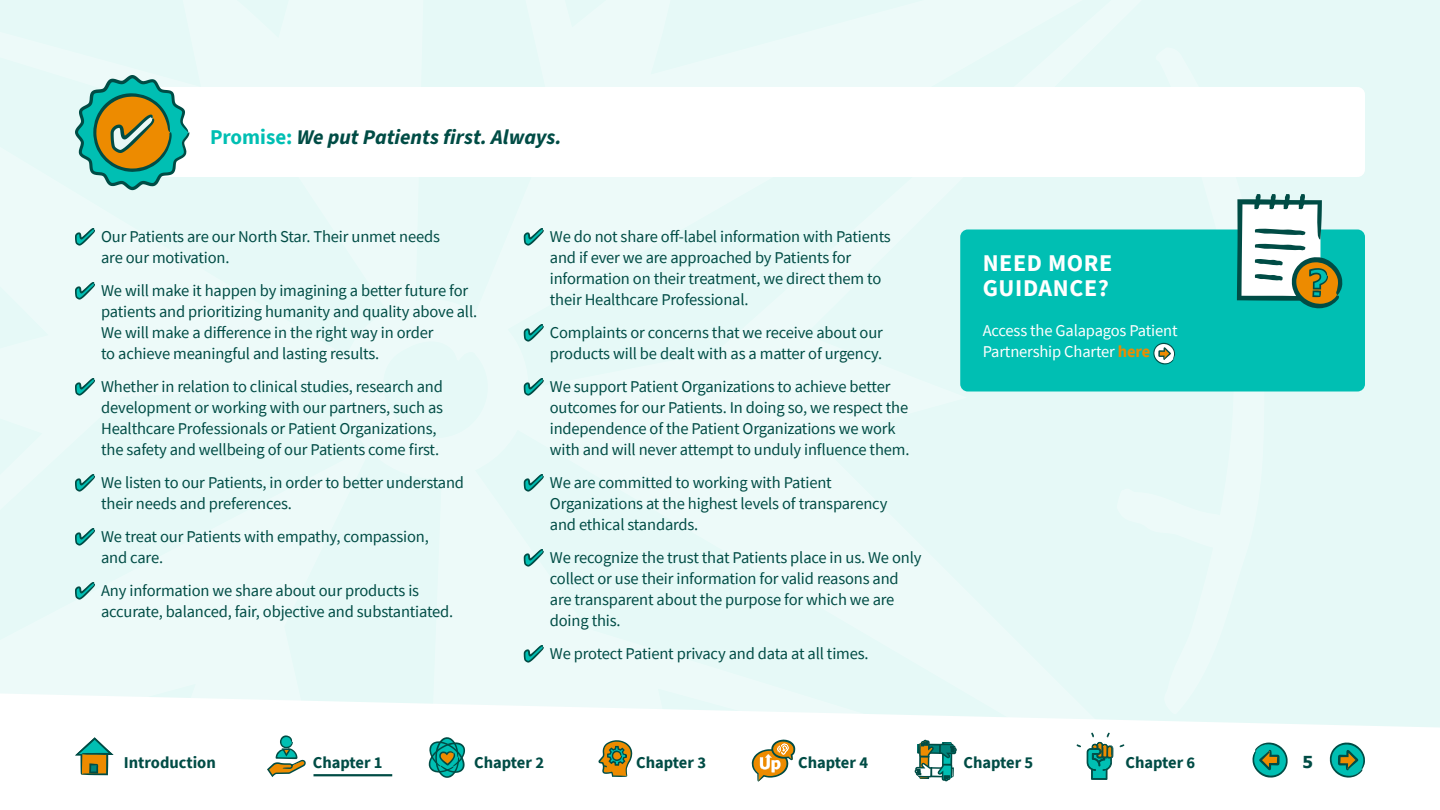
<style>
.page{position:relative;width:1440px;height:810px;background:#e6f9f7}
.page>*{position:absolute;margin:0;border:0;box-sizing:border-box;transform-origin:0 0}
.t1{font:700 24px/25.5px "Source Sans Pro";letter-spacing:.025em;color:#fff}
.t2{font:italic 700 21px "Source Sans Pro";color:#004c45}
.t3{font:16.5px/21px "Source Sans Pro";letter-spacing:-.01em;color:#004c45}
.t4{font:700 16.5px "Source Sans Pro";color:#004c45}
.t5{font:16.5px/21px "Source Sans Pro";letter-spacing:-.01em;color:#fff}
.t6{font:700 16.5px "Tahoma";color:#004c45}
.s1{font-style:normal;color:#00bfb3}
.s2{font-weight:700;color:#ed8b00}
</style>
<div class="page">
<div style="left:960px;top:230px;width:405px;height:162px;background:#00bfb3;border-radius:8px"></div>
<svg style="left:1153px;top:342px;width:22px;height:23px"></svg>
<div style="left:129px;top:87px;width:1236px;height:90px;background:#fff;border-radius:8px"></div>
<svg style="left:75px;top:75px;width:114px;height:115px"></svg>
<svg style="left:75px;top:228px;width:20px;height:18px"></svg>
<svg style="left:75px;top:282px;width:20px;height:18px"></svg>
<svg style="left:75px;top:378px;width:20px;height:18px"></svg>
<svg style="left:75px;top:474px;width:20px;height:18px"></svg>
<svg style="left:75px;top:528px;width:20px;height:18px"></svg>
<svg style="left:75px;top:582px;width:20px;height:18px"></svg>
<svg style="left:524px;top:228px;width:20px;height:18px"></svg>
<svg style="left:524px;top:324px;width:20px;height:18px"></svg>
<svg style="left:524px;top:378px;width:20px;height:18px"></svg>
<svg style="left:524px;top:474px;width:20px;height:18px"></svg>
<svg style="left:524px;top:549px;width:20px;height:18px"></svg>
<svg style="left:524px;top:645px;width:20px;height:18px"></svg>
<svg style="left:1237px;top:194px;width:107px;height:114px"></svg>
<svg style="left:0;top:693px;width:1440px;height:117px;fill:#fff"></svg>
<svg style="left:267px;top:735px;width:39px;height:42px;background:#b6c9b5"></svg>
<svg style="left:1087px;top:733px;width:26px;height:47px"></svg>
<svg style="left:1120px;top:744px;width:4px;height:3px"></svg>
<svg style="left:1077px;top:744px;width:4px;height:3px"></svg>
<svg style="left:915px;top:740px;width:42px;height:41px;background:#7daa9b"></svg>
<svg style="left:75px;top:737px;width:39px;height:38px"></svg>
<svg style="left:1328px;top:741px;width:39px;height:38px"></svg>
<svg style="left:1251px;top:742px;width:38px;height:37px"></svg>
<svg style="left:752px;top:740px;width:43px;height:42px;background:#d3bb89"></svg>
<svg style="left:598px;top:738px;width:38px;height:39px"></svg>
<svg style="left:429px;top:737px;width:36px;height:41px"></svg>
<hr style="left:314px;top:774px;width:78px;height:2px;background:#004c45">
<p class="t2" style="left:210px;top:122px;width:353px"><span class="s1">Promise:</span> We put Patients first. Always.</p>
<p class="t3" style="left:101px;top:225px;width:340px">Our Patients are our North Star. Their unmet needs are our motivation.</p>
<p class="t3" style="left:101px;top:279px;width:378px">We will make it happen by imagining a better future for patients and prioritizing humanity and quality above all.<br>We will make a difference in the right way in order<br>to achieve meaningful and lasting results.</p>
<p class="t3" style="left:101px;top:375px;width:344px">Whether in relation to clinical studies, research and development or working with our partners, such as Healthcare Professionals or Patient Organizations, the safety and wellbeing of our Patients come first.</p>
<p class="t3" style="left:101px;top:471px;width:365px">We listen to our Patients, in order to better understand their needs and preferences.</p>
<p class="t3" style="left:101px;top:525px;width:329px">We treat our Patients with empathy, compassion, and care.</p>
<p class="t3" style="left:101px;top:579px;width:354px">Any information we share about our products is accurate, balanced, fair, objective and substantiated.</p>
<p class="t3" style="left:550px;top:225px;width:343px">We do not share off-label information with Patients and if ever we are approached by Patients for information on their treatment, we direct them to their Healthcare Professional.</p>
<p class="t3" style="left:550px;top:321px;width:335px">Complaints or concerns that we receive about our products will be dealt with as a matter of urgency.</p>
<p class="t3" style="left:550px;top:375px;width:361px">We support Patient Organizations to achieve better outcomes for our Patients. In doing so, we respect the independence of the Patient Organizations we work with and will never attempt to unduly influence them.</p>
<p class="t3" style="left:550px;top:471px;width:339px">We are committed to working with Patient<br>Organizations at the highest levels of transparency and ethical standards.</p>
<p class="t3" style="left:550px;top:546px;width:373px">We recognize the trust that Patients place in us. We only collect or use their information for valid reasons and are transparent about the purpose for which we are doing this.</p>
<p class="t3" style="left:550px;top:642px;width:320px">We protect Patient privacy and data at all times.</p>
<h1 class="t1" style="left:983px;top:250px;width:131px">NEED MORE<br>GUIDANCE?</h1>
<p class="t5" style="left:983px;top:320px;width:196px">Access the Galapagos Patient<br>Partnership Charter <span class="s2">here</span></p>
<p class="t4" style="left:124px;top:751px;width:94px">Introduction</p>
<p class="t4" style="left:313px;top:751px;width:71px">Chapter 1</p>
<p class="t4" style="left:474px;top:751px;width:71px">Chapter 2</p>
<p class="t4" style="left:636px;top:751px;width:71px">Chapter 3</p>
<p class="t4" style="left:798px;top:751px;width:71px">Chapter 4</p>
<p class="t4" style="left:963px;top:751px;width:71px">Chapter 5</p>
<p class="t4" style="left:1125px;top:751px;width:71px">Chapter 6</p>
<p class="t6" style="left:1303px;top:751px;width:12px">5</p>
</div>
